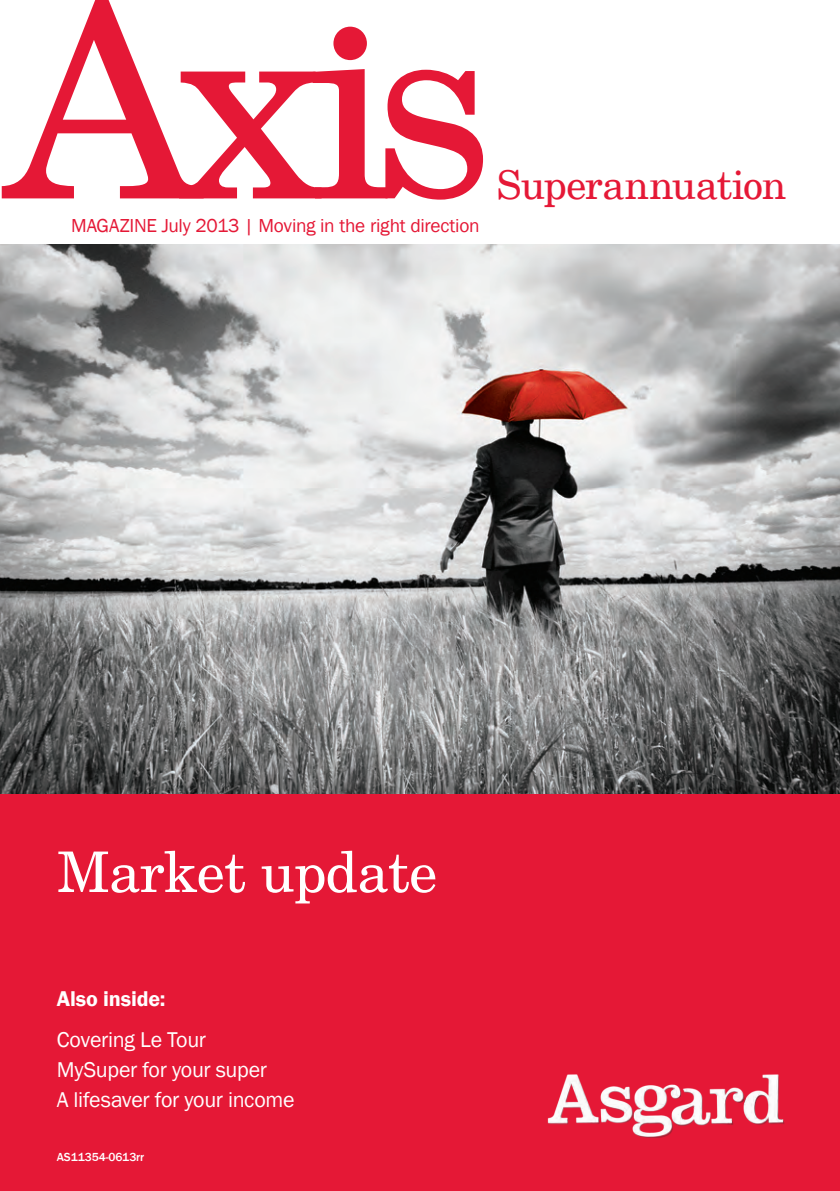
<style>
.page{position:relative;width:840px;height:1191px;background:#fff}
.page>*{position:absolute;margin:0;border:0;box-sizing:border-box;transform-origin:0 0}
.t1{font:56px "New Century Schlbk LT Std";letter-spacing:-.01em;color:#fff}
.t2{font:39.8px "New Century Schlbk LT Std";letter-spacing:-.025em;color:#e51836}
.t3{font:22px/30px "Franklin Gothic";letter-spacing:-.015em;color:#fff}
.t4{font:22px "Franklin Gothic Demi";letter-spacing:-.005em;color:#fff}
.t5{font:19.4px "Franklin Gothic";letter-spacing:-.015em;color:#e51836}
.t6{font:500 12px "Franklin Gothic";letter-spacing:-.005em;color:#fff}
</style>
<div class="page">
<img style="left:0;top:245px;width:839px;height:549px">
<div style="left:0;top:794px;width:839px;height:397px;background:#e51836"></div>
<img style="left:547px;top:1074px;width:236px;height:64px">
<svg style="left:2px;top:0;width:481px;height:200px"></svg>
<div style="left:333px;top:27px;width:34px;height:33px;background:#e51836;border-radius:50%"></div>
<p class="t5" style="left:71px;top:213px;width:409px">MAGAZINE July 2013 | Moving in the right direction</p>
<h2 class="t2" style="left:496px;top:160px;width:291px">Superannuation</h2>
<h1 class="t1" style="left:57px;top:838px;width:382px">Market update</h1>
<p class="t4" style="left:57px;top:984px;width:110px">Also inside:</p>
<p class="t3" style="left:57px;top:1025px;width:239px">Covering Le Tour<br>MySuper for your super<br>A lifesaver for your income</p>
<p class="t6" style="left:57px;top:1149px;width:89px">AS11354-0613rr</p>
</div>
